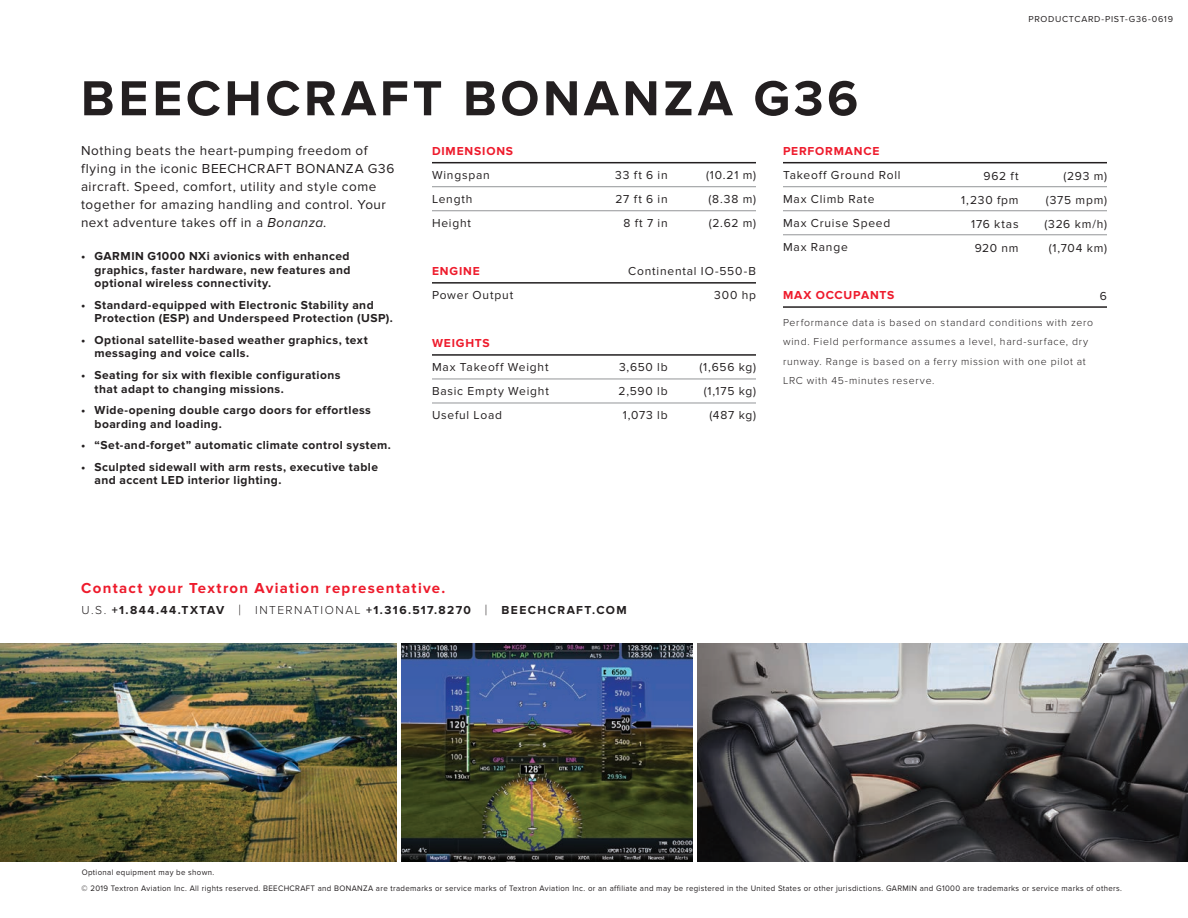
<style>
.page{position:relative;width:1188px;height:918px;background:#fff}
.page>*{position:absolute;margin:0;border:0;box-sizing:border-box;transform-origin:0 0}
.t1{font:700 51px "Proxima Nova";letter-spacing:.07em;color:#231f20}
.t2{font:700 15px "Proxima Nova";letter-spacing:.085em;color:#ee1b2c}
.Body_Copy{font:13.5px/18px "Proxima Nova";letter-spacing:.045em;color:#231f20}
.t3{font:700 12px/13.5px "Proxima Nova";letter-spacing:.04em;color:#231f20}
.t4{font:12px/24px "Proxima Nova";letter-spacing:.065em;color:#231f20;text-align:right}
.t5{font:700 12px "Proxima Nova";letter-spacing:.12em;color:#231f20}
.t6{font:700 12px/24px "Proxima Nova";letter-spacing:.07em;color:#ee1b2c}
.t7{font:300 10.5px/19.5px "Proxima Nova";letter-spacing:.07em;color:#231f20}
.t8{font:9px "Proxima Nova";letter-spacing:.08em;color:#231f20}
.t9{font:8.25px "Proxima Nova";letter-spacing:.045em;color:#231f20;scale:.95 1}
.s1{font-style:italic}
.s2{font-weight:400;color:#231f20}
.s3{font-weight:300}
.s4{font-weight:300;font-size:15px}
</style>
<div class="page">
<img style="left:698px;top:644px;width:490px;height:218px">
<img style="left:0;top:644px;width:397px;height:218px">
<hr style="left:432px;top:162px;width:324px;height:1px;background:#231f20">
<hr style="left:432px;top:282px;width:324px;height:2px;background:#231f20">
<hr style="left:432px;top:354px;width:324px;height:2px;background:#231f20">
<hr style="left:432px;top:186px;width:324px;height:1px;background:#939598">
<hr style="left:432px;top:210px;width:324px;height:1px;background:#939598">
<hr style="left:432px;top:403px;width:324px;height:1px;background:#939598">
<hr style="left:432px;top:379px;width:324px;height:1px;background:#939598">
<hr style="left:783px;top:162px;width:324px;height:1px;background:#231f20">
<hr style="left:783px;top:186px;width:324px;height:1px;background:#939598">
<hr style="left:783px;top:210px;width:324px;height:1px;background:#939598">
<hr style="left:783px;top:235px;width:324px;height:1px;background:#939598">
<img style="left:402px;top:644px;width:291px;height:218px">
<hr style="left:783px;top:306px;width:324px;height:2px;background:#231f20">
<p class="t1" style="left:81px;top:69px;width:779px">BEECHCRAFT BONANZA G36</p>
<p class="t8" style="left:1028px;top:14px;width:146px">PRODUCTCARD-PIST-G36-0619</p>
<p class="Body_Copy" style="left:81px;top:142px;width:315px">Nothing beats the heart-pumping freedom of flying in the iconic BEECHCRAFT BONANZA G36 aircraft. Speed, comfort, utility and style come together for amazing handling and control. Your next adventure takes off in a <span class="s1">Bonanza</span>.</p>
<p class="t3" style="left:94px;top:250px;width:258px;text-align:justify;text-indent:-14px">• GARMIN G1000 NXi avionics with enhanced graphics, faster hardware, new features and optional wireless connectivity.</p>
<p class="t3" style="left:94px;top:298px;width:300px;text-indent:-14px">• Standard-equipped with Electronic Stability and<br>Protection (ESP) and Underspeed Protection (USP).</p>
<p class="t3" style="left:94px;top:334px;width:275px;text-indent:-14px">• Optional satellite-based weather graphics, text messaging and voice calls.</p>
<p class="t3" style="left:94px;top:369px;width:247px;text-indent:-14px">• Seating for six with flexible configurations that adapt to changing missions.</p>
<p class="t3" style="left:94px;top:404px;width:278px;text-indent:-14px">• Wide-opening double cargo doors for effortless boarding and loading.</p>
<p class="t3" style="left:81px;top:439px;width:312px">• “Set-and-forget” automatic climate control system.</p>
<p class="t3" style="left:94px;top:460px;width:285px;text-indent:-14px">• Sculpted sidewall with arm rests, executive table and accent LED interior lighting.</p>
<p class="t6" style="left:432px;top:139px;width:83px">DIMENSIONS<br><span class="s2">Wingspan</span></p>
<p class="t4" style="left:432px;top:187px;width:42px">Length</p>
<p class="t4" style="left:432px;top:211px;width:41px">Height</p>
<p class="t6" style="left:432px;top:259px;width:49px">ENGINE</p>
<p class="t4" style="left:432px;top:283px;width:83px">Power Output</p>
<p class="t6" style="left:432px;top:331px;width:59px">WEIGHTS</p>
<p class="t4" style="left:432px;top:355px;width:118px">Max Takeoff Weight</p>
<p class="t4" style="left:432px;top:379px;width:118px">Basic Empty Weight</p>
<p class="t4" style="left:432px;top:403px;width:72px">Useful Load</p>
<p class="t4" style="left:706px;top:163px;width:51px">(10.21 m)</p>
<p class="t4" style="left:709px;top:187px;width:49px">(8.38 m)</p>
<p class="t4" style="left:709px;top:211px;width:49px">(2.62 m)</p>
<p class="t4" style="left:628px;top:259px;width:129px">Continental IO-550-B<br>300 hp</p>
<p class="t4" style="left:615px;top:163px;width:54px">33 ft 6 in</p>
<p class="t4" style="left:616px;top:187px;width:54px">27 ft 6 in</p>
<p class="t4" style="left:623px;top:211px;width:46px">8 ft 7 in</p>
<p class="t4" style="left:619px;top:355px;width:50px">3,650 lb</p>
<p class="t4" style="left:619px;top:379px;width:51px">2,590 lb</p>
<p class="t4" style="left:623px;top:403px;width:46px">1,073 lb</p>
<p class="t4" style="left:700px;top:355px;width:58px">(1,656 kg)</p>
<p class="t4" style="left:704px;top:379px;width:54px">(1,175 kg)</p>
<p class="t4" style="left:709px;top:403px;width:48px">(487 kg)</p>
<p class="t6" style="left:783px;top:139px;width:98px">PERFORMANCE</p>
<p class="t4" style="left:783px;top:163px;width:119px">Takeoff Ground Roll</p>
<p class="t4" style="left:783px;top:187px;width:93px">Max Climb Rate</p>
<p class="t4" style="left:783px;top:211px;width:109px">Max Cruise Speed</p>
<p class="t4" style="left:783px;top:235px;width:66px">Max Range</p>
<p class="t6" style="left:783px;top:283px;width:113px">MAX OCCUPANTS</p>
<p class="t4" style="left:961px;top:164px;width:59px">962 ft<br>1,230 fpm</p>
<p class="t4" style="left:971px;top:212px;width:49px">176 ktas</p>
<p class="t4" style="left:975px;top:236px;width:45px">920 nm</p>
<p class="t4" style="left:1063px;top:164px;width:45px">(293 m)</p>
<p class="t4" style="left:1046px;top:188px;width:63px">(375 mpm)</p>
<p class="t4" style="left:1044px;top:212px;width:64px">(326 km/h)</p>
<p class="t4" style="left:1049px;top:236px;width:60px">(1,704 km)</p>
<p class="t4" style="left:1100px;top:284px;width:9px">6</p>
<p class="t7" style="left:783px;top:313px;width:312px">Performance data is based on standard conditions with zero wind. Field performance assumes a level, hard-surface, dry runway. Range is based on a ferry mission with one pilot at LRC with 45-minutes reserve.</p>
<p class="t2" style="left:81px;top:579px;width:365px">Contact your Textron Aviation representative.</p>
<p class="t5" style="left:82px;top:603px;width:547px"><span class="s3">U.S.</span> +1.844.44.TXTAV <span class="s4">|</span> <span class="s3">INTERNATIONAL</span> +1.316.517.8270 <span class="s4">|</span> BEECHCRAFT.COM</p>
<p class="t9" style="left:82px;top:868px;width:141px">Optional equipment may be shown.</p>
<p class="t9" style="left:82px;top:884px;width:1097px">© 2019 Textron Aviation Inc. All rights reserved. BEECHCRAFT and BONANZA are trademarks or service marks of Textron Aviation Inc. or an affiliate and may be registered in the United States or other jurisdictions. GARMIN and G1000 are trademarks or service marks of others.</p>
</div>
